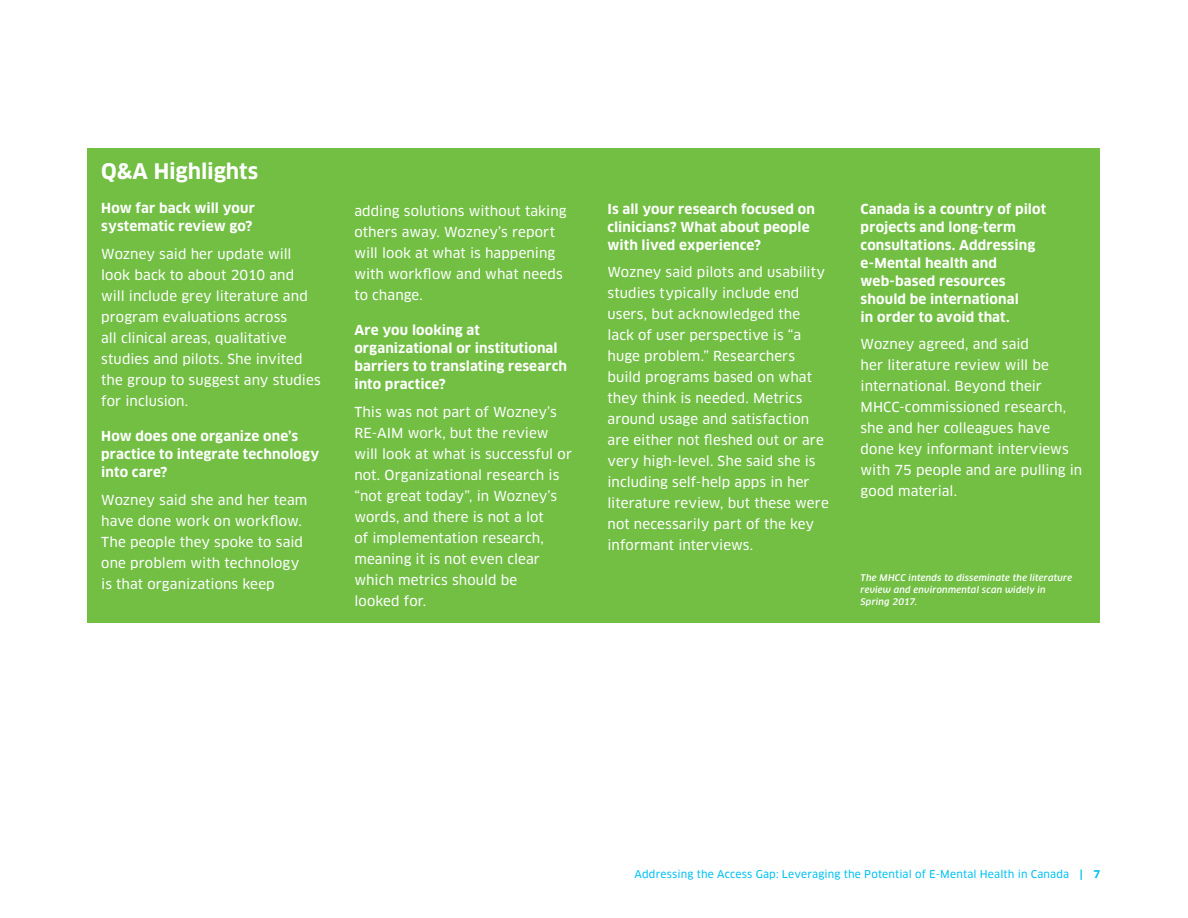
<style>
.page{position:relative;width:1188px;height:918px;background:#fff}
.page>*{position:absolute;margin:0;border:0;box-sizing:border-box;transform-origin:0 0}
.t1{font:700 21px "Clan OT";letter-spacing:-.005em;color:#fff}
.t2{font:13.5px/21px "Clan OT News";letter-spacing:.005em;color:#fff}
.t3{font:700 13.5px/18px "Clan OT";letter-spacing:.01em;color:#fff}
.t4{font:10.5px "Clan OT News";letter-spacing:.015em;color:#00c0f3}
.t5{font:italic 500 9px/12px "Clan OT";letter-spacing:.025em;color:#fff}
.s1{font-family:"Clan OT";font-weight:700}
</style>
<div class="page">
<div style="left:88px;top:148px;width:1012px;height:475px;background:#72bf44"></div>
<h1 class="t1" style="left:101px;top:159px;width:158px">Q&amp;A Highlights</h1>
<p class="t3" style="left:101px;top:200px;width:155px">How far back will your systematic review go?</p>
<p class="t2" style="left:101px;top:244px;width:221px">Wozney said her update will look back to about 2010 and will include grey literature and program evaluations across<br>all clinical areas, qualitative studies and pilots. She invited the group to suggest any studies for inclusion.</p>
<p class="t3" style="left:101px;top:427px;width:220px">How does one organize one’s practice to integrate technology into care?</p>
<p class="t2" style="left:101px;top:489px;width:208px">Wozney said she and her team have done work on workflow.<br>The people they spoke to said one problem with technology is that organizations keep</p>
<p class="t2" style="left:354px;top:201px;width:214px">adding solutions without taking others away. Wozney’s report will look at what is happening with workflow and what needs to change.</p>
<p class="t3" style="left:354px;top:322px;width:214px">Are you looking at organizational or institutional barriers to translating research into practice?</p>
<p class="t2" style="left:354px;top:402px;width:219px">This was not part of Wozney’s<br>RE-AIM work, but the review will look at what is successful or not. Organizational research is “not great today”, in Wozney’s words, and there is not a lot<br>of implementation research, meaning it is not even clear which metrics should be<br>looked for.</p>
<p class="t3" style="left:608px;top:200px;width:209px">Is all your research focused on clinicians? What about people with lived experience?</p>
<p class="t2" style="left:608px;top:262px;width:223px">Wozney said pilots and usability studies typically include end users, but acknowledged the lack of user perspective is “a huge problem.” Researchers build programs based on what they think is needed. Metrics around usage and satisfaction are either not fleshed out or are very high-level. She said she is including self-help apps in her literature review, but these were not necessarily part of the key informant interviews.</p>
<p class="t3" style="left:861px;top:200px;width:187px">Canada is a country of pilot projects and long-term consultations. Addressing e-Mental health and web-based resources should be international<br>in order to avoid that.</p>
<p class="t2" style="left:861px;top:334px;width:223px">Wozney agreed, and said<br>her literature review will be international. Beyond their<br>MHCC-commissioned research, she and her colleagues have done key informant interviews with 75 people and are pulling in good material.</p>
<p class="t5" style="left:861px;top:571px;width:213px">The MHCC intends to disseminate the literature review and environmental scan widely in<br>Spring 2017.</p>
<p class="t4" style="left:635px;top:867px;width:467px">Addressing the Access Gap: Leveraging the Potential of E-Mental Health in Canada <span class="s1">| 7</span></p>
</div>
